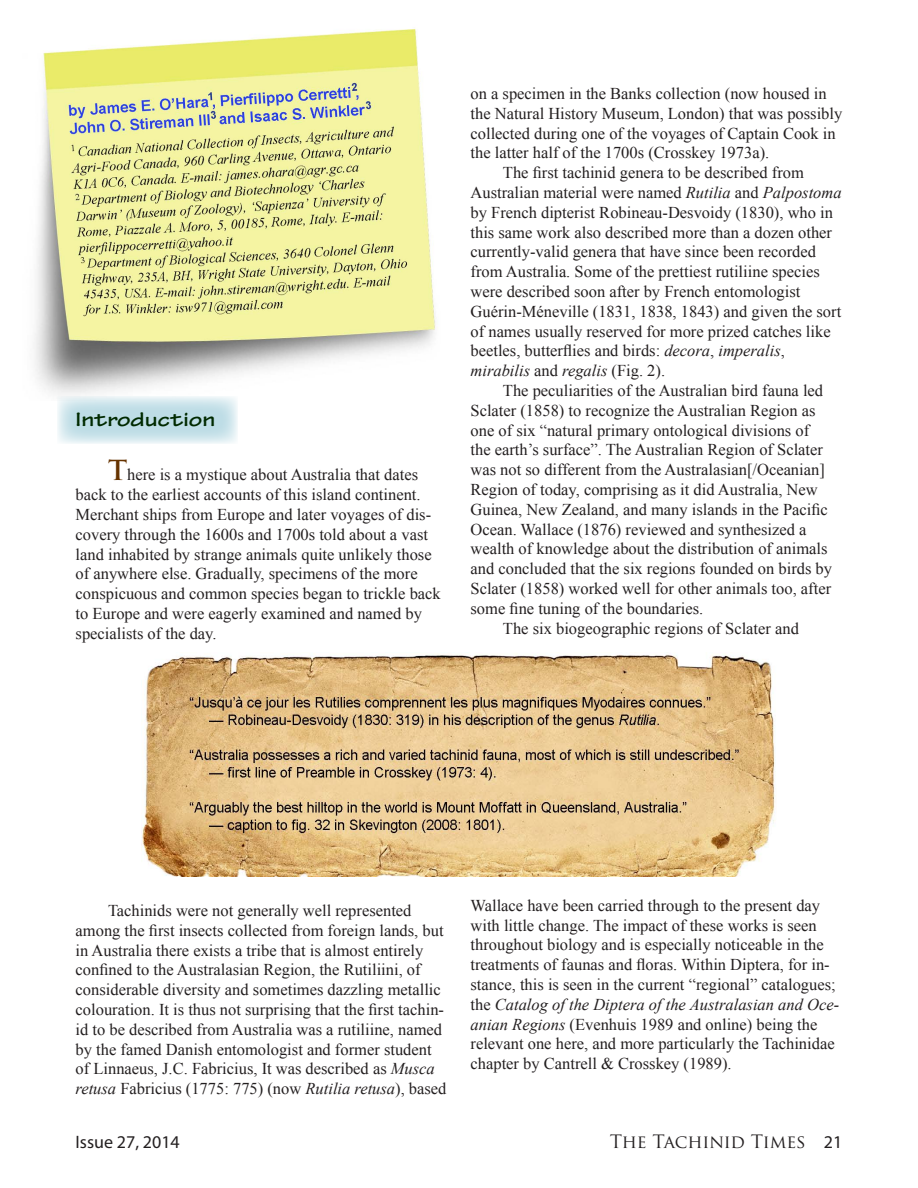
<style>
.page{position:relative;width:918px;height:1188px;background:#fff}
.page>*{position:absolute;margin:0;border:0;box-sizing:border-box;transform-origin:0 0}
.t1{font:700 expanded 21px "Tekton Pro";color:#002a00}
.t2{font:18px "Trajan Pro";letter-spacing:-.02em;color:#231f20}
.t3{font:18px "Myriad Pro";color:#231f20}
.t4{font:16.5px/19.8px "Times New Roman";color:#231f20}
.s1{font-family:"Trajan Pro";font-weight:700;font-size:27px;color:#630}
.s2{font-style:italic}
.s3{font-family:"Myriad Pro"}
</style>
<div class="page">
<img style="left:34px;top:29px;width:402px;height:366px">
<svg style="left:57px;top:396px;width:181px;height:48px;fill:#c6e1e9"></svg>
<img style="left:142px;top:654px;width:634px;height:223px">
<p class="t1" style="left:76px;top:407px;width:141px">Introduction</p>
<p class="t4" style="left:76px;top:465px;width:367px;text-indent:32px"><span class="s1">T</span>here is a mystique about Australia that dates back to the earliest accounts of this island continent.<br>Merchant ships from Europe and later voyages of dis&shy;covery through the 1600s and 1700s told about a vast land inhabited by strange animals quite unlikely those of anywhere else. Gradually, specimens of the more conspicuous and common species began to trickle back to Europe and were eagerly examined and named by specialists of the day.</p>
<p class="t4" style="left:471px;top:83px;width:373px">on a specimen in the Banks collection (now housed in the Natural History Museum, London) that was possibly collected during one of the voyages of Captain Cook in the latter half of the 1700s (Crosskey 1973a).</p>
<p class="t4" style="left:471px;top:163px;width:373px;text-indent:32px">The first tachinid genera to be described from Australian material were named <span class="s2">Rutilia</span> and <span class="s2">Palpostoma </span>by French dipterist Robineau-Desvoidy (1830), who in this same work also described more than a dozen other currently-valid genera that have since been recorded from Australia. Some of the prettiest rutiliine species were described soon after by French entomologist Guérin-Méneville (1831, 1838, 1843) and given the sort of names usually reserved for more prized catches like beetles, butterflies and birds: <span class="s2">decora</span>, <span class="s2">imperalis</span>, <span class="s2">mirabilis</span> and <span class="s2">regalis</span> (Fig. 2).</p>
<p class="t4" style="left:471px;top:380px;width:363px;text-indent:32px">The peculiarities of the Australian bird fauna led Sclater (1858) to recognize the Australian Region as one of six “natural primary ontological divisions of the earth’s surface”. The Australian Region of Sclater was not so different from the Australasian[/Oceanian] Region of today, comprising as it did Australia, New Guinea, New Zealand, and many islands in the Pacific Ocean. Wallace (1876) reviewed and synthesized a wealth of knowledge about the distribution of animals and concluded that the six regions founded on birds by Sclater (1858) worked well for other animals too, after some fine tuning of the boundaries.</p>
<p class="t4" style="left:503px;top:618px;width:298px">The six biogeographic regions of Sclater and</p>
<p class="t4" style="left:76px;top:900px;width:372px;text-indent:32px">Tachinids were not generally well represented among the first insects collected from foreign lands, but in Australia there exists a tribe that is almost entirely confined to the Australasian Region, the Rutiliini, of considerable diversity and sometimes dazzling metallic colouration. It is thus not surprising that the first tachin&shy;id to be described from Australia was a rutiliine, named by the famed Danish entomologist and former student of Linnaeus, J.C. Fabricius, It was described as <span class="s2">Musca retusa</span> Fabricius (1775: 775) (now <span class="s2">Rutilia retusa</span>), based</p>
<p class="t4" style="left:471px;top:895px;width:370px">Wallace have been carried through to the present day with little change. The impact of these works is seen throughout biology and is especially noticeable in the treatments of faunas and floras. Within Diptera, for in&shy;stance, this is seen in the current “regional” catalogues; the <span class="s2">Catalog of the Diptera of the Australasian and Oce&shy;anian Regions</span> (Evenhuis 1989 and online) being the relevant one here, and more particularly the Tachinidae chapter by Cantrell &amp; Crosskey (1989).</p>
<p class="t3" style="left:76px;top:1131px;width:106px">Issue 27, 2014</p>
<p class="t2" style="left:610px;top:1130px;width:234px">The Tachinid Times <span class="s3">21</span></p>
</div>
